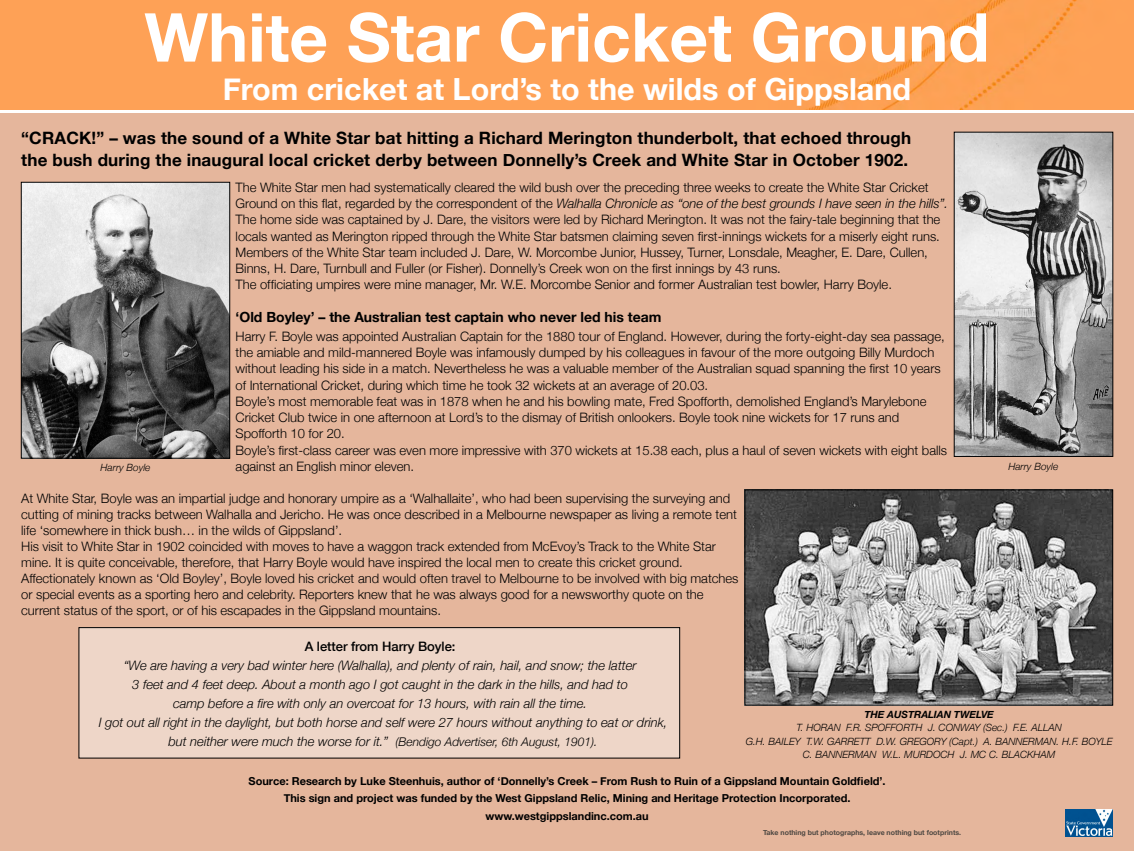
<style>
.page{position:relative;width:1134px;height:851px;background:#fff}
.page>*{position:absolute;margin:0;border:0;box-sizing:border-box;transform-origin:0 0}
.t1{font:700 67.5px "Helvetica Neue";color:#fff}
.t2{font:700 30.5px "Helvetica Neue";color:#fff}
.t3{font:700 17px/21.5px "Helvetica Neue";letter-spacing:.01em;color:#000}
.t4{font:700 14px "Helvetica Neue";color:#000}
.t5{font:300 13px/16.2px "Helvetica Neue";color:#000}
.t6{font:italic 300 13px/19px "Helvetica Neue";color:#000;text-align:center}
.t7{font:500 13px "Helvetica Neue";color:#000}
.t8{font:italic 300 12px "Helvetica Neue";color:#000}
.t9{font:700 11px/17.5px "Helvetica Neue";color:#000;text-align:center}
.t10{font:italic 300 10px/13.5px "Helvetica Neue";color:#000}
.t11{font:italic 700 10px "Helvetica Neue";color:#000}
.t12{font:700 7px "Helvetica Neue";color:#4e4842}
.s1{font-style:italic}
.s2{font-size:13px}
</style>
<div class="page">
<div style="left:0;top:114px;width:1134px;height:736px;background:#e5b69c"></div>
<div style="left:79px;top:627px;width:601px;height:131px;background:#eed6c8"></div>
<div style="left:79px;top:627px;width:601px;height:131px;border:1px solid #000"></div>
<img style="left:956px;top:134px;width:155px;height:320px">
<div style="left:954px;top:132px;width:159px;height:324px;border:1px solid #000"></div>
<img style="left:23px;top:184px;width:205px;height:272px">
<div style="left:21px;top:182px;width:209px;height:276px;border:1px solid #000"></div>
<img style="left:747px;top:491px;width:364px;height:212px">
<div style="left:745px;top:489px;width:368px;height:216px;border:1px solid #000"></div>
<img style="left:1066px;top:809px;width:47px;height:27px">
<div style="left:0;top:0;width:1134px;height:109px;background:#fea156"></div>
<h1 class="t1" style="left:144px;top:-4px;width:847px">White Star Cricket Ground</h1>
<h2 class="t2" style="left:223px;top:70px;width:690px">From cricket at Lord’s to the wilds of Gippsland</h2>
<h3 class="t3" style="left:21px;top:127px;width:891px">“CRACK!” – was the sound of a White Star bat hitting a Richard Merington thunderbolt, that echoed through the bush during the inaugural local cricket derby between Donnelly’s Creek and White Star in October 1902.</h3>
<p class="t5" style="left:236px;top:179px;width:714px">The White Star men had systematically cleared the wild bush over the preceding three weeks to create the White Star Cricket Ground on this flat, regarded by the correspondent of the <span class="s1">Walhalla Chronicle as “one of the best grounds I have seen in the hills”.<br></span>The home side was captained by J. Dare, the visitors were led by Richard Merington. It was not the fairy-tale beginning that the locals wanted as Merington ripped through the White Star batsmen claiming seven first-innings wickets for a miserly eight runs.<br>Members of the White Star team included J. Dare, W. Morcombe Junior, Hussey, Turner, Lonsdale, Meagher, E. Dare, Cullen, Binns, H. Dare, Turnbull and Fuller (or Fisher). Donnelly’s Creek won on the first innings by 43 runs.<br>The officiating umpires were mine manager, Mr. W.E. Morcombe Senior and former Australian test bowler, Harry Boyle.</p>
<p class="t4" style="left:236px;top:308px;width:427px">‘Old Boyley’ – the Australian test captain who never led his team</p>
<p class="t5" style="left:236px;top:328px;width:713px">Harry F. Boyle was appointed Australian Captain for the 1880 tour of England. However, during the forty-eight-day sea passage, the amiable and mild-mannered Boyle was infamously dumped by his colleagues in favour of the more outgoing Billy Murdoch without leading his side in a match. Nevertheless he was a valuable member of the Australian squad spanning the first 10 years of International Cricket, during which time he took 32 wickets at an average of 20.03.<br>Boyle’s most memorable feat was in 1878 when he and his bowling mate, Fred Spofforth, demolished England’s Marylebone Cricket Club twice in one afternoon at Lord’s to the dismay of British onlookers. Boyle took nine wickets for 17 runs and Spofforth 10 for 20.<br>Boyle’s first-class career was even more impressive with 370 wickets at 15.38 each, plus a haul of seven wickets with eight balls against an English minor eleven.</p>
<p class="t5" style="left:21px;top:490px;width:719px;line-height:16px">At White Star, Boyle was an impartial judge and honorary umpire as a ‘Walhallaite’, who had been supervising the surveying and cutting of mining tracks between Walhalla and Jericho. He was once described in a Melbourne newspaper as living a remote tent life ‘somewhere in thick bush… in the wilds of Gippsland’.<br>His visit to White Star in 1902 coincided with moves to have a waggon track extended from McEvoy’s Track to the White Star mine. It is quite conceivable, therefore, that Harry Boyle would have inspired the local men to create this cricket ground.<br>Affectionately known as ‘Old Boyley’, Boyle loved his cricket and would often travel to Melbourne to be involved with big matches or special events as a sporting hero and celebrity. Reporters knew that he was always good for a newsworthy quote on the current status of the sport, or of his escapades in the Gippsland mountains.</p>
<p class="t7" style="left:305px;top:638px;width:152px">A letter from Harry Boyle:</p>
<p class="t6" style="left:99px;top:655px;width:570px">“We are having a very bad winter here (Walhalla), and plenty of rain, hail, and snow; the latter<br>3 feet and 4 feet deep. About a month ago I got caught in the dark in the hills, and had to<br>camp before a fire with only an overcoat for 13 hours, with rain all the time.<br>I got out all right in the daylight, but both horse and self were 27 hours without anything to eat or drink,</p>
<p class="t8" style="left:168px;top:734px;width:431px"><span class="s2">but neither were much the worse for it.”</span> (Bendigo Advertiser, 6th August, 1901).</p>
<p class="t10" style="left:1008px;top:459px;width:51px">Harry Boyle</p>
<p class="t10" style="left:101px;top:460px;width:51px">Harry Boyle</p>
<p class="t11" style="left:864px;top:708px;width:131px">THE AUSTRALIAN TWELVE</p>
<p class="t10" style="left:746px;top:720px;width:318px;text-indent:51px">T. Horan F.R. Spofforth J. Conway (Sec.) F.E. Allan<br>G.H. Bailey T.W. Garrett</p>
<p class="t10" style="left:803px;top:734px;width:311px;text-indent:73px">D.W. Greg ory (Capt.) A. Bannerman. H.F. Boyle<br>C. Bannerman W.L. Murdoch</p>
<p class="t10" style="left:960px;top:747px;width:97px">J. Mc C. Blackha m</p>
<p class="t9" style="left:249px;top:771px;width:638px">Source: Research by Luke Steenhuis, author of ‘Donnelly’s Creek – From Rush to Ruin of a Gippsland Mountain Goldfield’.<br>This sign and project was funded by the West Gippsland Relic, Mining and Heritage Protection Incorporated. www.westgippslandinc.com.au</p>
<p class="t12" style="left:763px;top:828px;width:200px">Take nothing but photographs, leave nothing but footprints.</p>
</div>
